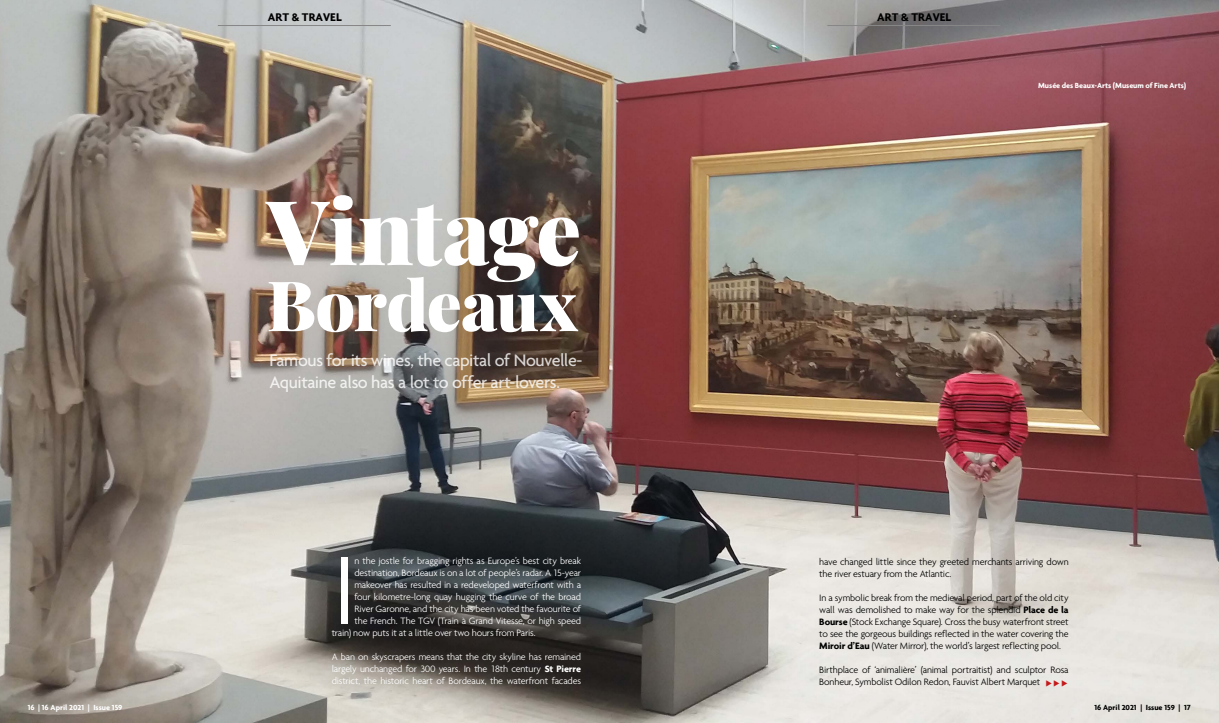
<style>
.page{position:relative;width:1219px;height:723px;background:#fff}
.page>*{position:absolute;margin:0;border:0;box-sizing:border-box;transform-origin:0 0}
.t1{font:300 104px "Agenda";color:#fff}
.t2{font:900 89.6px "Playfair Display";letter-spacing:-.015em;color:#fff}
.t3{font:900 69.6px "Playfair Display";letter-spacing:-.01em;color:#fff}
.t4{font:500 18px/21.6px "Agenda";letter-spacing:-.025em;color:#fff}
.t5{font:700 12px "Agenda";color:#000}
.t6{font:300 10px/12px "Agenda";letter-spacing:-.02em;color:#fff;text-align:justify}
.t7{font:300 10px/12px "Agenda";letter-spacing:-.02em;color:#000}
.t8{font:700 8px "Agenda";color:#fff}
.t9{font:700 8px "Agenda";color:#000}
.s1{font-weight:700}
</style>
<div class="page">
<img style="left:0;top:0;width:1219px;height:723px">
<hr style="left:827px;top:25px;width:173px;height:1px;background:#878787">
<hr style="left:218px;top:25px;width:173px;height:1px;background:#878787">
<svg style="left:1046px;top:680px;width:21px;height:6px"></svg>
<p class="t8" style="left:28px;top:703px;width:96px">16 | 16 April 2021 | Issue 159</p>
<p class="t5" style="left:268px;top:10px;width:75px">ART &amp; TRAVEL</p>
<h2 class="t2" style="left:267px;top:161px;width:316px">Vintage</h2>
<h3 class="t3" style="left:267px;top:251px;width:312px">Bordeaux</h3>
<h3 class="t4" style="left:270px;top:349px;width:314px">Famous for its wines, the capital of Nouvelle-<br>Aquitaine also has a lot to offer art-lovers.</h3>
<h1 class="t1" style="left:332px;top:529px;width:26px">I</h1>
<p class="t6" style="left:354px;top:554px;width:228px">n the jostle for bragging rights as Europe’s best city break</p>
<p class="t6" style="left:354px;top:566px;width:228px">destination, Bordeaux is on a lot of people’s radar. A 15-year</p>
<p class="t6" style="left:354px;top:578px;width:228px">makeover has resulted in a redeveloped waterfront with a</p>
<p class="t6" style="left:354px;top:590px;width:228px">four kilometre-long quay hugging the curve of the broad</p>
<p class="t6" style="left:354px;top:602px;width:228px">River Garonne, and the city has been voted the favourite of</p>
<p class="t6" style="left:354px;top:614px;width:228px">the French. The TGV (Train à Grand Vitesse, or high speed</p>
<p class="t6" style="left:332px;top:626px;width:206px">train) now puts it at a little over two hours from Paris.</p>
<p class="t6" style="left:332px;top:650px;width:251px">A ban on skyscrapers means that the city skyline has remained largely unchanged for 300 years. In the 18th century <span class="s1">St Pierre </span>district, the historic heart of Bordeaux, the waterfront facades</p>
<p class="t5" style="left:877px;top:10px;width:75px">ART &amp; TRAVEL</p>
<p class="t8" style="left:1038px;top:81px;width:149px">Musée des Beaux-Arts (Museum of Fine Arts)</p>
<p class="t7" style="left:819px;top:556px;width:251px">have changed little since they greeted merchants arriving down the river estuary from the Atlantic.</p>
<p class="t7" style="left:819px;top:592px;width:251px;text-align:justify">In a symbolic break from the medieval period, part of the old city wall was demolished to make way for the splendid <span class="s1">Place de la Bourse</span> (Stock Exchange Square). Cross the busy waterfront street to see the gorgeous buildings reflected in the water covering the <span class="s1">Miroir d’Eau</span> (Water Mirror), the world’s largest reflecting pool.</p>
<p class="t7" style="left:819px;top:664px;width:251px">Birthplace of ‘animalière’ (animal portraitist) and sculptor Rosa<br>Bonheur, Symbolist Odilon Redon, Fauvist Albert Marquet</p>
<p class="t9" style="left:1094px;top:702px;width:98px">16 April 2021 | Issue 159 | 17</p>
</div>
